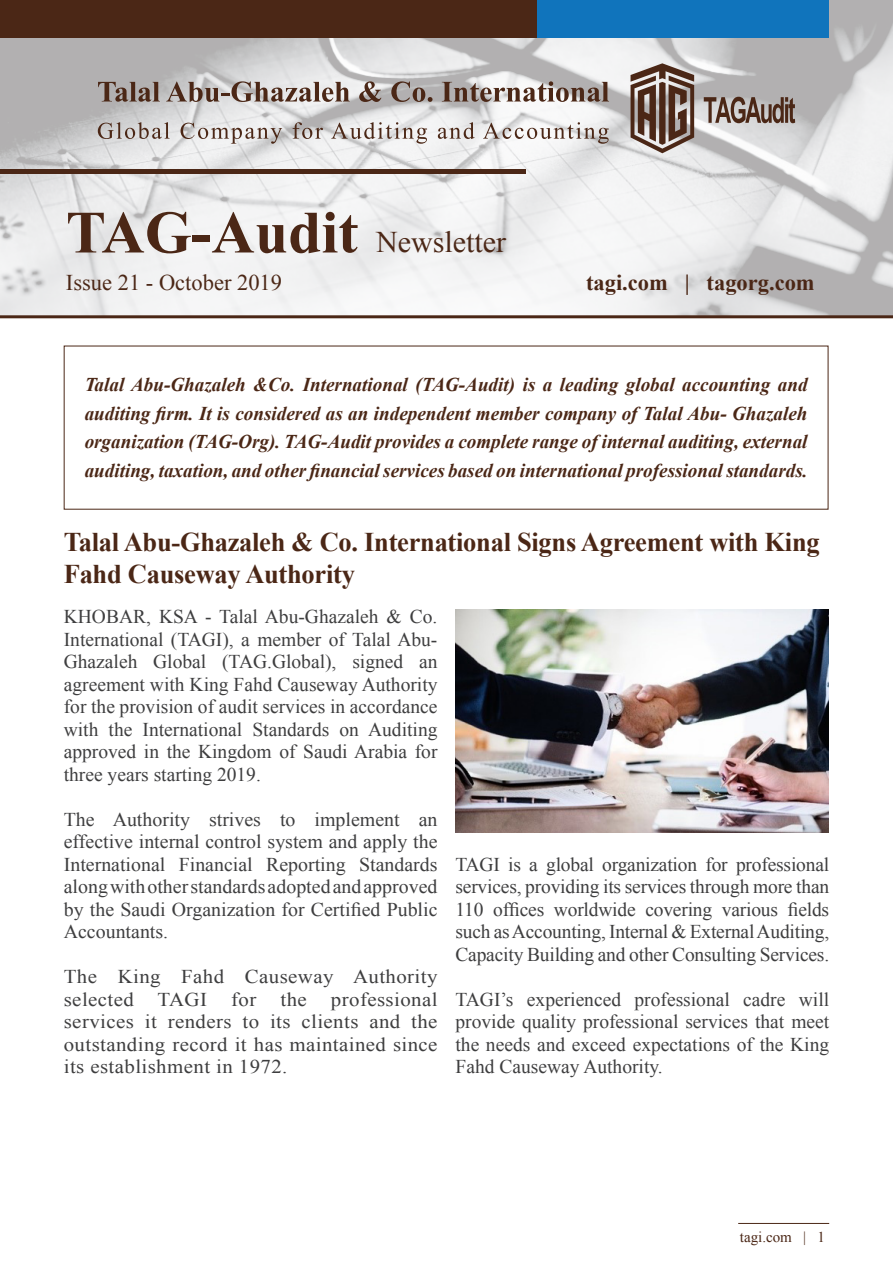
<style>
.page{position:relative;width:893px;height:1263px;background:#fff}
.page>*{position:absolute;margin:0;border:0;box-sizing:border-box;transform-origin:0 0}
.t1{font:700 60px "Times New Roman";color:#4b2716}
.t2{font:30px "Times New Roman";color:#4b2716}
.t3{font:700 27px/32.4px "Times New Roman";letter-spacing:-.01em;color:#4b2716}
.t4{font:700 22.5px "Times New Roman";color:#4b2716}
.t5{font:22.5px "Times New Roman";color:#4b2716}
.t6{font:19.5px/22.5px "Times New Roman";color:#3e3e3f}
.t7{font:italic 700 19.5px/28.5px "Times New Roman";color:#4b2716;text-align:justify}
.t8{font:19.5px/22.5px "Times New Roman";letter-spacing:.02em;color:#3e3e3f;scale:1.07 1}
.t9{font:19.5px "Times New Roman";color:#3e3e3f;scale:1.07 1}
.t10{font:15px "Times New Roman";color:#4b2716}
</style>
<div class="page">
<hr style="left:738px;top:1223px;width:91px;height:1px;background:#4b2716">
<img style="left:0;top:0;width:893px;height:315px">
<div style="left:536px;top:0;width:293px;height:37px;background:#1074bc"></div>
<div style="left:0;top:0;width:537px;height:37px;background:#4b2716"></div>
<svg style="left:98px;top:122px;width:72px;height:17px"></svg>
<svg style="left:181px;top:123px;width:101px;height:21px"></svg>
<svg style="left:293px;top:122px;width:30px;height:17px"></svg>
<svg style="left:331px;top:122px;width:96px;height:22px"></svg>
<svg style="left:438px;top:122px;width:37px;height:17px"></svg>
<svg style="left:483px;top:122px;width:126px;height:22px"></svg>
<svg style="left:631px;top:63px;width:63px;height:90px;background:#8a766d"></svg>
<svg style="left:704px;top:97px;width:91px;height:26px;background:#8c7a73"></svg>
<svg style="left:98px;top:82px;width:62px;height:20px"></svg>
<svg style="left:166px;top:81px;width:184px;height:21px;background:#a99d98"></svg>
<svg style="left:359px;top:81px;width:22px;height:21px"></svg>
<svg style="left:391px;top:81px;width:41px;height:21px"></svg>
<svg style="left:442px;top:81px;width:167px;height:21px"></svg>
<hr style="left:0;top:315px;width:893px;height:3px;background:#4b2716">
<div style="left:0;top:169px;width:526px;height:5px;background:#4b2716"></div>
<img style="left:455px;top:610px;width:373px;height:222px">
<p class="t1" style="left:66px;top:191px;width:294px">TAG-Audit</p>
<p class="t5" style="left:66px;top:267px;width:218px">Issue 21 - October 2019</p>
<p class="t2" style="left:376px;top:222px;width:131px">Newsletter</p>
<p class="t4" style="left:586px;top:267px;width:83px">tagi.com</p>
<p class="t4" style="left:685px;top:267px;width:6px">|</p>
<p class="t4" style="left:707px;top:267px;width:110px">tagorg.com</p>
<p class="t7" style="left:85px;top:370px;width:724px">Talal Abu-Ghazaleh &amp;Co. International (TAG-Audit) is a leading global accounting and auditing firm. It is considered as an independent member company of Talal Abu- Ghazaleh organization (TAG-Org .) TAG-Audit provides a complete range of internal auditing, external auditing, taxation, and otherfinancial services based on internationalprofessional standards.</p>
<p class="t3" style="left:64px;top:525px;width:757px">Talal Abu-Ghazaleh &amp; Co. International Signs Agreement with King<br>Fahd Causeway Authority</p>
<p class="t6" style="left:64px;top:605px;width:375px">KHOBAR, KSA - Talal Abu-Ghazaleh &amp; Co.</p>
<p class="t6" style="left:419px;top:650px;width:20px">an</p>
<p class="t6" style="left:64px;top:628px;width:375px">International (TAGI a,) member of Talal Abu-</p>
<p class="t6" style="left:64px;top:673px;width:375px;text-align:right">agreement with King Fahd Causeway Authority for the provision of audit services in accordance<br>Auditing</p>
<p class="t6" style="left:64px;top:650px;width:75px">Ghazaleh</p>
<p class="t6" style="left:153px;top:650px;width:55px">Global</p>
<p class="t6" style="left:222px;top:650px;width:116px">(TAG.Global ,)</p>
<p class="t6" style="left:352px;top:650px;width:52px">signed</p>
<p class="t6" style="left:64px;top:718px;width:375px">with<br>approved in the Kingdom of Saudi Arabia for three years starting 2019.</p>
<p class="t6" style="left:419px;top:808px;width:20px">an</p>
<p class="t6" style="left:109px;top:718px;width:25px">the</p>
<p class="t6" style="left:143px;top:718px;width:101px">International</p>
<p class="t6" style="left:252px;top:718px;width:78px">Standards</p>
<p class="t6" style="left:340px;top:718px;width:21px">on</p>
<p class="t6" style="left:64px;top:808px;width:32px">The</p>
<p class="t6" style="left:64px;top:830px;width:375px">effective internal control system and apply the</p>
<p class="t6" style="left:359px;top:853px;width:80px">Standards</p>
<p class="t6" style="left:113px;top:808px;width:79px">Authority</p>
<p class="t6" style="left:209px;top:808px;width:53px">strives</p>
<p class="t6" style="left:315px;top:808px;width:87px">implement</p>
<p class="t6" style="left:280px;top:808px;width:17px">to</p>
<p class="t6" style="left:64px;top:853px;width:375px">International alongwithotherstandardsadoptedandapproved by the Saudi Organization for Certified Public<br>Accountants.</p>
<p class="t8" style="left:353px;top:965px;width:80px">Authority</p>
<p class="t6" style="left:179px;top:853px;width:76px">Financial</p>
<p class="t6" style="left:266px;top:853px;width:81px">Reporting</p>
<p class="t6" style="left:455px;top:853px;width:375px;text-align:right">TAGI is a global organization for professional services, providing its services through more than fields</p>
<p class="t6" style="left:493px;top:898px;width:53px">offices</p>
<p class="t6" style="left:554px;top:898px;width:83px">worldwide</p>
<p class="t6" style="left:645px;top:898px;width:68px">covering</p>
<p class="t6" style="left:722px;top:898px;width:58px">various</p>
<p class="t6" style="left:455px;top:898px;width:375px">110<br>such asAccounting, Internal &amp; ExternalAuditing,<br>Capacity Building and other Consulting Services.</p>
<p class="t6" style="left:799px;top:988px;width:32px">will</p>
<p class="t9" style="left:64px;top:964px;width:33px">The</p>
<p class="t9" style="left:118px;top:964px;width:42px">King</p>
<p class="t9" style="left:181px;top:964px;width:42px">Fahd</p>
<p class="t8" style="left:245px;top:965px;width:84px">Causeway</p>
<p class="t8" style="left:64px;top:988px;width:67px">selected</p>
<p class="t9" style="left:280px;top:986px;width:26px">the</p>
<p class="t8" style="left:331px;top:988px;width:101px">professional</p>
<p class="t6" style="left:527px;top:988px;width:96px">experienced</p>
<p class="t6" style="left:634px;top:988px;width:97px">professional</p>
<p class="t6" style="left:743px;top:988px;width:44px">cadre</p>
<p class="t9" style="left:231px;top:986px;width:25px">for</p>
<p class="t9" style="left:158px;top:986px;width:48px">TAGI</p>
<p class="t6" style="left:455px;top:988px;width:375px">TAGI s’<br>provide quality professional services that meet the needs and exceed expectations of the King<br>Fahd Causeway Authority.</p>
<p class="t8" style="left:64px;top:1010px;width:351px">services<br>outstanding record it has maintained since its establishment in 1972.</p>
<p class="t9" style="left:145px;top:1009px;width:13px">it</p>
<p class="t8" style="left:168px;top:1010px;width:61px">renders</p>
<p class="t9" style="left:270px;top:1009px;width:21px">its</p>
<p class="t8" style="left:301px;top:1010px;width:55px">clients</p>
<p class="t9" style="left:369px;top:1009px;width:30px">and</p>
<p class="t9" style="left:411px;top:1009px;width:26px">the</p>
<p class="t9" style="left:243px;top:1009px;width:17px">to</p>
<p class="t10" style="left:740px;top:1226px;width:54px">tagi.com</p>
<p class="t10" style="left:803px;top:1226px;width:4px">|</p>
<p class="t10" style="left:817px;top:1226px;width:9px">1</p>
</div>
